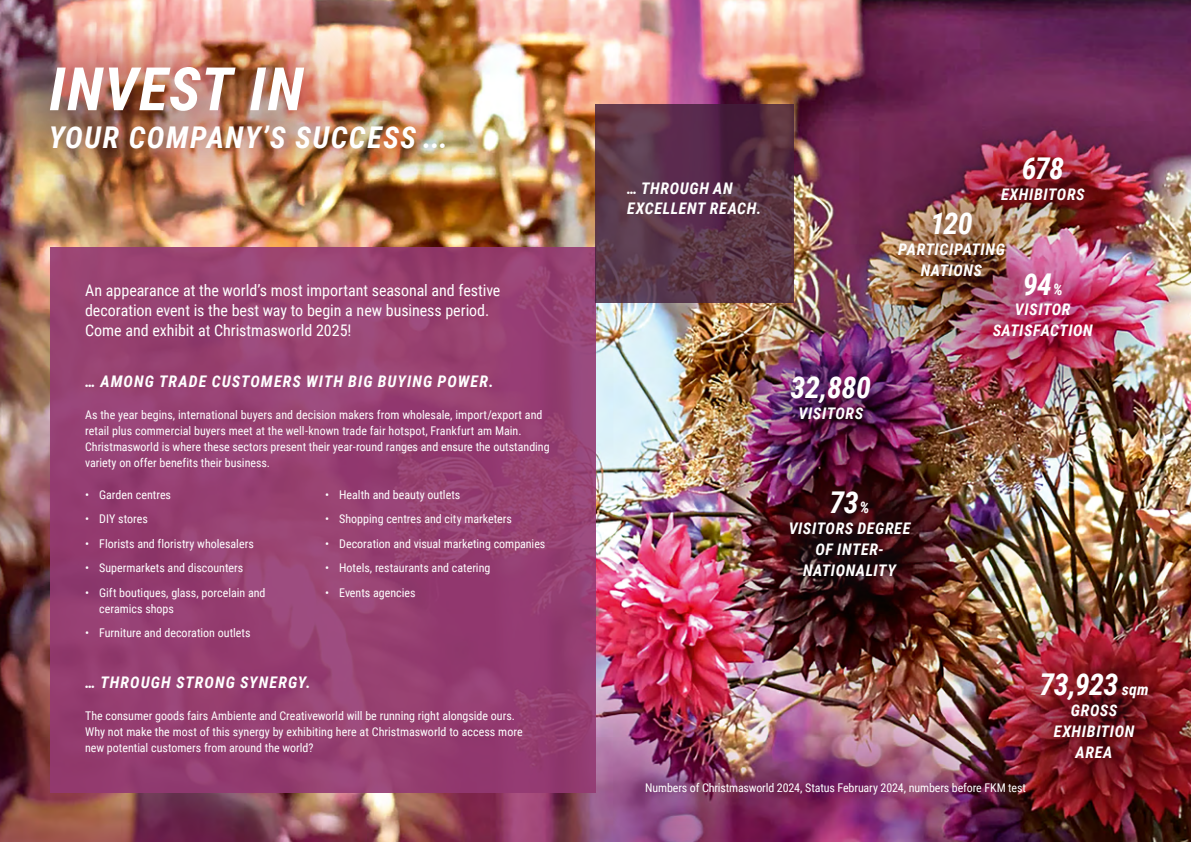
<style>
.page{position:relative;width:1191px;height:842px;background:#fff}
.page>*{position:absolute;margin:0;border:0;box-sizing:border-box;transform-origin:0 0}
.t1{font:italic 700 60px "Roboto Condensed";letter-spacing:.015em;color:#fff}
.t2{font:italic 700 30px "Roboto Condensed";letter-spacing:.02em;color:#fff}
.t3{font:italic 700 30px "Roboto Condensed";letter-spacing:.045em;color:#fff}
.t4{font:16px/20px "Roboto Condensed";color:#fff}
.t5{font:italic 700 16px/21px "Roboto Condensed";letter-spacing:.04em;color:#fff;text-align:center}
.t6{font:italic 700 16px "Roboto Condensed";letter-spacing:.065em;color:#fff}
.t7{font:12px/16px "Roboto Condensed";color:#fff}
.s1{font-size:16px}
</style>
<div class="page">
<img style="left:0;top:0;width:1191px;height:842px">
<div style="left:50px;top:247px;width:545px;height:545px;background:#933972"></div>
<svg style="left:595px;top:104px;width:199px;height:198px;background:#593347"></svg>
<div style="left:0;top:14px;width:495px;height:187px;background:#421e3a;opacity:.3"></div>
<div style="left:950px;top:104px;width:185px;height:149px;background:#421e3a;opacity:.25"></div>
<div style="left:847px;top:160px;width:208px;height:170px;background:#421e3a;opacity:.3"></div>
<div style="left:990px;top:620px;width:201px;height:190px;background:#421e3a;opacity:.25"></div>
<div style="left:942px;top:221px;width:202px;height:169px;background:#e6007c;opacity:.3"></div>
<div style="left:738px;top:439px;width:223px;height:190px;background:#421e3a;opacity:.25"></div>
<div style="left:740px;top:323px;width:182px;height:149px;background:#421e3a;opacity:.25"></div>
<div style="left:594px;top:731px;width:482px;height:111px;background:#421e3a;opacity:.25"></div>
<h1 class="t1" style="left:49px;top:47px;width:256px">INVEST IN</h1>
<h2 class="t3" style="left:49px;top:117px;width:401px">YOUR COMPANY’S SUCCESS ...</h2>
<h3 class="t4" style="left:85px;top:280px;width:417px">An appearance at the world’s most important seasonal and festive decoration event is the best way to begin a new business period.<br>Come and exhibit at Christmasworld 2025!</h3>
<h3 class="t6" style="left:85px;top:370px;width:410px">… AMONG TRADE CUSTOMERS WITH BIG BUYING POWER.</h3>
<p class="t7" style="left:85px;top:407px;width:466px">As the year begins, international buyers and decision makers from wholesale, import/export and retail plus commercial buyers meet at the well-known trade fair hotspot, Frankfurt am Main.<br>Christmasworld is where these sectors present their year-round ranges and ensure the outstanding variety on offer benefits their business.</p>
<p class="t7" style="left:85px;top:486px;width:87px">• Garden centres</p>
<p class="t7" style="left:85px;top:510px;width:64px">• DIY stores</p>
<p class="t7" style="left:85px;top:535px;width:170px">• Florists and floristry wholesalers</p>
<p class="t7" style="left:85px;top:559px;width:160px">• Supermarkets and discounters</p>
<p class="t7" style="left:99px;top:584px;width:168px;text-indent:-14px">• Gift boutiques, glass, porcelain and ceramics shops</p>
<p class="t7" style="left:85px;top:624px;width:167px">• Furniture and decoration outlets</p>
<p class="t7" style="left:325px;top:486px;width:137px">• Health and beauty outlets</p>
<p class="t7" style="left:325px;top:510px;width:188px">• Shopping centres and city marketers</p>
<p class="t7" style="left:325px;top:535px;width:222px">• Decoration and visual marketing companies</p>
<p class="t7" style="left:325px;top:559px;width:167px">• Hotels, restaurants and catering</p>
<p class="t7" style="left:325px;top:584px;width:92px">• Events agencies</p>
<h3 class="t6" style="left:85px;top:671px;width:227px">… THROUGH STRONG SYNERGY.</h3>
<p class="t7" style="left:85px;top:707px;width:439px">The consumer goods fairs Ambiente and Creativeworld will be running right alongside ours.<br>Why not make the most of this synergy by exhibiting here at Christmasworld to access more new potential customers from around the world?</p>
<h3 class="t5" style="left:627px;top:178px;width:136px;line-height:20px;text-align:left">… THROUGH AN<br>EXCELLENT REACH.</h3>
<h2 class="t2" style="left:1021px;top:147px;width:44px">678</h2>
<h3 class="t5" style="left:1001px;top:183px;width:85px">EXHIBITORS</h3>
<h2 class="t2" style="left:790px;top:366px;width:82px">32,880</h2>
<h3 class="t5" style="left:798px;top:402px;width:66px">VISITORS</h3>
<h2 class="t2" style="left:930px;top:202px;width:44px">120</h2>
<h3 class="t5" style="left:898px;top:238px;width:108px">PARTICIPATING<br>NATIONS</h3>
<h2 class="t2" style="left:1022px;top:263px;width:42px">94<span class="s1">%</span></h2>
<h3 class="t5" style="left:992px;top:299px;width:102px">VISITOR<br>SATISFACTION</h3>
<h2 class="t2" style="left:829px;top:481px;width:42px">73<span class="s1">%</span></h2>
<h3 class="t5" style="left:788px;top:517px;width:123px">VISITORS DEGREE<br>OF INTER-<br>NATIONALITY</h3>
<h2 class="t2" style="left:1039px;top:663px;width:110px">73,923 <span class="s1">sqm</span></h2>
<h3 class="t5" style="left:1054px;top:699px;width:82px">GROSS<br>EXHIBITION<br>AREA</h3>
<p class="t7" style="left:645px;top:780px;width:382px">Numbers of Christmasworld 2024, Status February 2024, numbers before FKM test</p>
</div>
